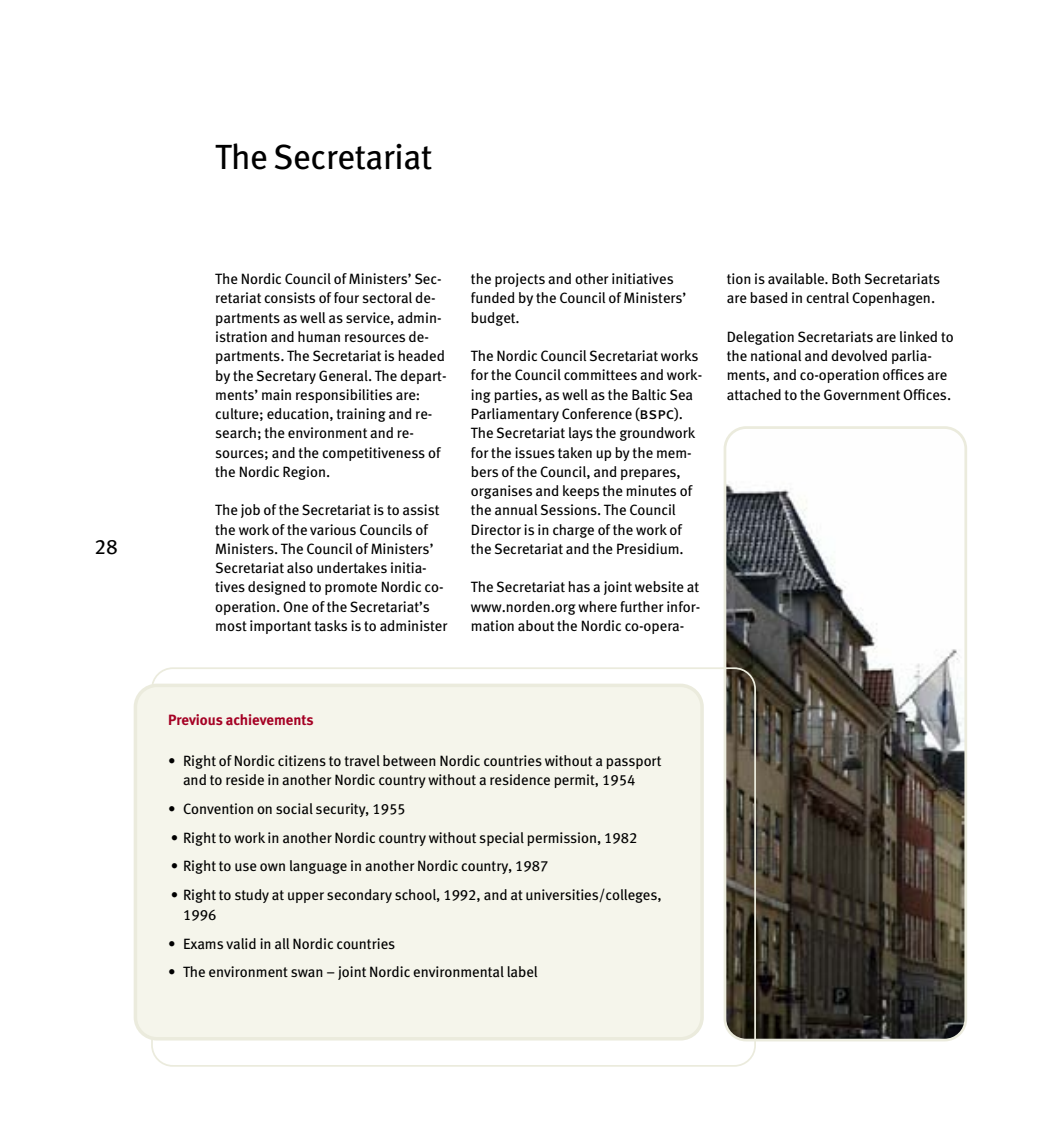
<style>
.page{position:relative;width:1037px;height:1142px;background:#fff}
.page>*{position:absolute;margin:0;border:0;box-sizing:border-box;transform-origin:0 0}
.t1{font:35px "Meta Book LF";letter-spacing:-.01em;color:#000}
.t2{font:21px "Meta Book LF";color:#000}
.t3{font:14.88px/19.2px "Meta Book LF";color:#000}
.t4{font:14.88px "Meta Bold LF";color:#a50124}
.s1{font-family:"Meta Book LF Caps";font-size:16.1px}
</style>
<div class="page">
<svg style="left:133px;top:426px;width:834px;height:641px"></svg>
<h2 class="t2" style="left:94px;top:539px;width:25px">28</h2>
<h1 class="t1" style="left:215px;top:144px;width:218px">The Secretariat</h1>
<p class="t3" style="left:215px;top:271px;width:233px">The Nordic Council of Ministers’ Sec&shy;retariat consists of four sectoral de&shy;partments as well as service, admin&shy;istration and human resources de&shy;partments. The Secretariat is headed by the Secretary General. The depart&shy;ments’ main responsibilities are: culture; education, training and re&shy;search; the environment and re&shy;sources; and the competitiveness of the Nordic Region.</p>
<p class="t3" style="left:215px;top:502px;width:234px">The job of the Secretariat is to assist the work of the various Councils of Ministers. The Council of Ministers’ Secretariat also undertakes initia&shy;tives designed to promote Nordic co&shy;operation. One of the Secretariat’s most important tasks is to administer</p>
<p class="t3" style="left:471px;top:271px;width:217px">the projects and other initiatives funded by the Council of Ministers’ budget.</p>
<p class="t3" style="left:471px;top:348px;width:233px">The Nordic Council Secretariat works for the Council committees and work&shy;ing parties, as well as the Baltic Sea Parliamentary Conference (<span class="s1">bspc</span>).<br>The Secretariat lays the groundwork for the issues taken up by the mem&shy;bers of the Council, and prepares, organises and keeps the minutes of the annual Sessions. The Council Director is in charge of the work of the Secretariat and the Presidium.</p>
<p class="t3" style="left:471px;top:579px;width:231px;text-align:justify">The Secretariat has a joint website at www.norden.org where further infor&shy;mation about the Nordic co-opera-</p>
<p class="t3" style="left:727px;top:271px;width:215px">tion is available. Both Secretariats are based in central Copenhagen.</p>
<p class="t3" style="left:727px;top:329px;width:228px">Delegation Secretariats are linked to the national and devolved parlia&shy;ments, and co-operation offices are attached to the Government Offices.</p>
<p class="t4" style="left:168px;top:714px;width:147px">Previous achievements</p>
<p class="t3" style="left:183px;top:752px;width:480px;text-indent:-15px">• Right of Nordic citizens to travel between Nordic countries without a passport and to reside in another Nordic country without a residence permit, 1954</p>
<p class="t3" style="left:168px;top:800px;width:239px">• Convention on social security, 1955</p>
<p class="t3" style="left:171px;top:829px;width:468px">• Right to work in another Nordic country without special permission, 1982</p>
<p class="t3" style="left:171px;top:858px;width:379px">• Right to use own language in another Nordic country, 1987</p>
<p class="t3" style="left:183px;top:887px;width:480px;text-indent:-12px">• Right to study at upper secondary school, 1992, and at universities/colleges,<br>1996</p>
<p class="t3" style="left:168px;top:935px;width:229px">• Exams valid in all Nordic countries</p>
<p class="t3" style="left:168px;top:964px;width:371px">• The environment swan – joint Nordic environmental label</p>
</div>
